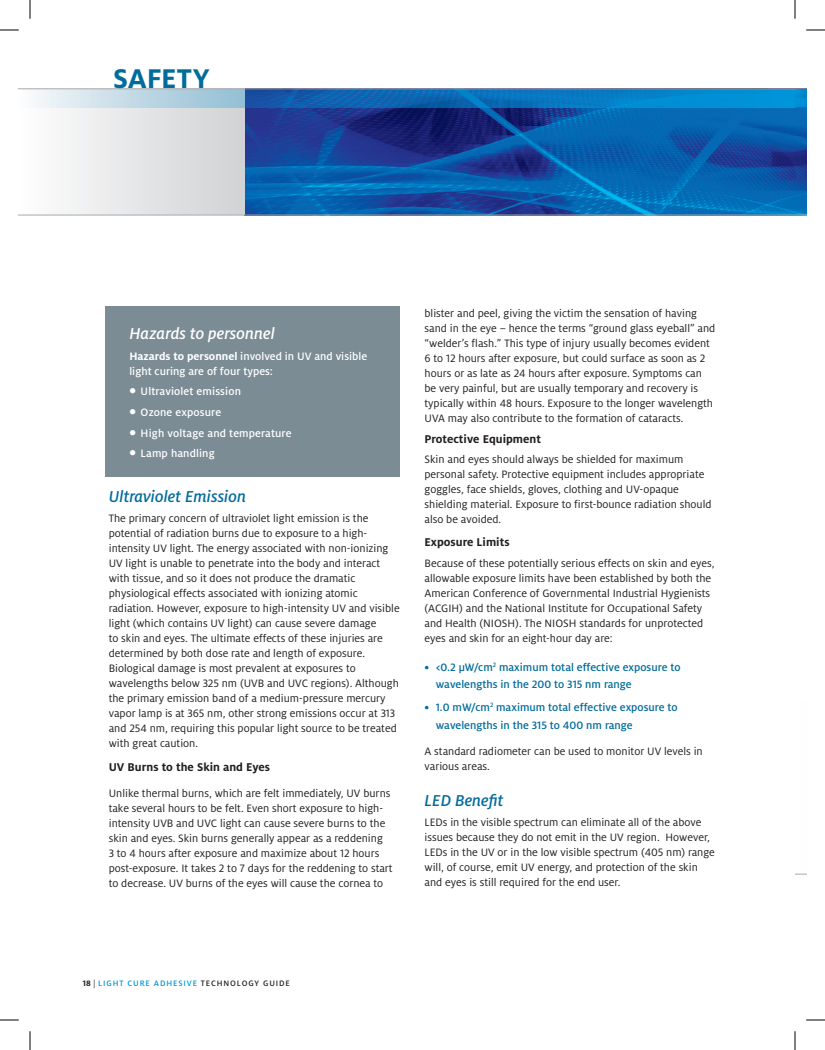
<style>
.page{position:relative;width:825px;height:1050px;background:#fff}
.page>*{position:absolute;margin:0;border:0;box-sizing:border-box;transform-origin:0 0}
.Headline_TOP{font:700 30px "Henkel Milo";letter-spacing:-.005em;color:#006c9b}
.subhead{font:italic 500 17.5px "Henkel Milo";color:#006c9b}
.Body-Copy_10{font:italic 500 17.5px "Henkel Milo";color:#fff}
.subhead-2{font:700 12.5px "Henkel Milo";color:#231f20}
.Body-Copy_10-2{font:11.88px/15px "Henkel Milo";color:#231f20}
.t1{font:500 11.88px/17.5px "Henkel Milo";color:#006c9b}
.Body-Copy_10-3{font:500 11.88px/15px "Henkel Milo";letter-spacing:.01em;color:#fff}
.t2{font:500 8.75px "Henkel Milo";letter-spacing:.1em;color:#0095d9}
.s1{font-weight:700}
.s2{font-weight:700;font-size:15px}
.s3{font-weight:700;color:#231f20}
.s4{font-weight:400;color:#231f20}
.s5{color:#231f20}
</style>
<div class="page">
<img style="left:245px;top:108px;width:561px;height:107px">
<div style="left:19px;top:89px;width:226px;height:126px;background:linear-gradient(to right,#fefefe,#d1d2d4)"></div>
<hr style="left:19px;top:215px;width:787px;height:1px;background:#a8a9ad">
<svg style="left:19px;top:89px;width:767px;height:19px;background:#4292c9"></svg>
<div style="left:105px;top:306px;width:295px;height:171px;background:#7b8c95"></div>
<svg style="left:786px;top:89px;width:20px;height:19px"></svg>
<hr style="left:19px;top:88px;width:787px;height:1px;background:#a8a9ad">
<svg style="left:0;top:29px;width:19px;height:2px"></svg>
<svg style="left:806px;top:29px;width:19px;height:2px"></svg>
<svg style="left:0;top:1019px;width:19px;height:2px"></svg>
<svg style="left:806px;top:1019px;width:19px;height:2px"></svg>
<svg style="left:29px;top:0;width:2px;height:19px"></svg>
<svg style="left:29px;top:1031px;width:2px;height:19px"></svg>
<svg style="left:794px;top:0;width:2px;height:19px"></svg>
<svg style="left:794px;top:1031px;width:2px;height:19px"></svg>
<p class="Headline_TOP" style="left:113px;top:62px;width:98px">SAFETY</p>
<p class="Body-Copy_10" style="left:129px;top:324px;width:147px">Hazards to personnel</p>
<p class="Body-Copy_10-3" style="left:129px;top:348px;width:239px"><span class="s1">Hazards to personnel</span> involved in UV and visible light curing are of four types:</p>
<p class="Body-Copy_10-3" style="left:129px;top:384px;width:113px"><span class="s2">•</span> Ultraviolet emission</p>
<p class="Body-Copy_10-3" style="left:129px;top:405px;width:93px"><span class="s2">•</span> Ozone exposure</p>
<p class="Body-Copy_10-3" style="left:129px;top:425px;width:164px"><span class="s2">•</span> High voltage and temperature</p>
<p class="Body-Copy_10-3" style="left:129px;top:446px;width:87px"><span class="s2">•</span> Lamp handling</p>
<p class="subhead" style="left:109px;top:487px;width:139px">Ultraviolet Emission</p>
<p class="Body-Copy_10-2" style="left:109px;top:511px;width:292px">The primary concern of ultraviolet light emission is the potential of radiation burns due to exposure to a high&shy;intensity UV light. The energy associated with non-ionizing UV light is unable to penetrate into the body and interact with tissue, and so it does not produce the dramatic physiological effects associated with ionizing atomic radiation. However, exposure to high-intensity UV and visible light (which contains UV light) can cause severe damage<br>to skin and eyes. The ultimate effects of these injuries are determined by both dose rate and length of exposure.<br>Biological damage is most prevalent at exposures to wavelengths below 325 nm (UVB and UVC regions). Although the primary emission band of a medium-pressure mercury vapor lamp is at 365 nm, other strong emissions occur at 313 and 254 nm, requiring this popular light source to be treated with great caution.</p>
<p class="subhead-2" style="left:109px;top:760px;width:163px">UV Burns to the Skin and Eyes</p>
<p class="Body-Copy_10-2" style="left:109px;top:786px;width:285px">Unlike thermal burns, which are felt immediately, UV burns take several hours to be felt. Even short exposure to high&shy;intensity UVB and UVC light can cause severe burns to the skin and eyes. Skin burns generally appear as a reddening<br>3 to 4 hours after exposure and maximize about 12 hours post-exposure. It takes 2 to 7 days for the reddening to start to decrease. UV burns of the eyes will cause the cornea to</p>
<p class="Body-Copy_10-2" style="left:425px;top:306px;width:292px">blister and peel, giving the victim the sensation of having sand in the eye – hence the terms “ground glass eyeball” and “welder’s flash.” This type of injury usually becomes evident 6 to 12 hours after exposure, but could surface as soon as 2 hours or as late as 24 hours after exposure. Symptoms can be very painful, but are usually temporary and recovery is typically within 48 hours. Exposure to the longer wavelength UVA may also contribute to the formation of cataracts.</p>
<p class="subhead-2" style="left:425px;top:432px;width:118px">Protective Equipment</p>
<p class="Body-Copy_10-2" style="left:425px;top:452px;width:288px">Skin and eyes should always be shielded for maximum personal safety. Protective equipment includes appropriate goggles, face shields, gloves, clothing and UV-opaque shielding material. Exposure to first-bounce radiation should also be avoided.</p>
<p class="subhead-2" style="left:425px;top:535px;width:87px">Exposure Limits</p>
<p class="Body-Copy_10-2" style="left:425px;top:556px;width:292px">Because of these potentially serious effects on skin and eyes, allowable exposure limits have been established by both the American Conference of Governmental Industrial Hygienists (ACGIH) and the National Institute for Occupational Safety and Health (NIOSH). The NIOSH standards for unprotected eyes and skin for an eight-hour day are:</p>
<p class="t1" style="left:436px;top:658px;width:246px;text-indent:-11px">• &lt;0.2 µW/cm<sup>2</sup> maximum total effective exposure to wavelengths in the 200 to 315 nm range</p>
<p class="t1" style="left:436px;top:699px;width:244px;text-indent:-11px">• 1.0 mW/cm<sup>2</sup> maximum total effective exposure to wavelengths in the 315 to 400 nm range</p>
<p class="Body-Copy_10-2" style="left:425px;top:744px;width:280px">A standard radiometer can be used to monitor UV levels in various areas.</p>
<p class="subhead" style="left:425px;top:791px;width:80px">LED Benefit</p>
<p class="Body-Copy_10-2" style="left:425px;top:815px;width:292px">LEDs in the visible spectrum can eliminate all of the above issues because they do not emit in the UV region. However, LEDs in the UV or in the low visible spectrum (405 nm) range will, of course, emit UV energy, and protection of the skin and eyes is still required for the end user.</p>
<p class="t2" style="left:83px;top:979px;width:209px"><span class="s3">18</span> <span class="s4">|</span> LIGHT CURE ADHESIVE <span class="s5">TECHNOLOGY GUIDE</span></p>
</div>
